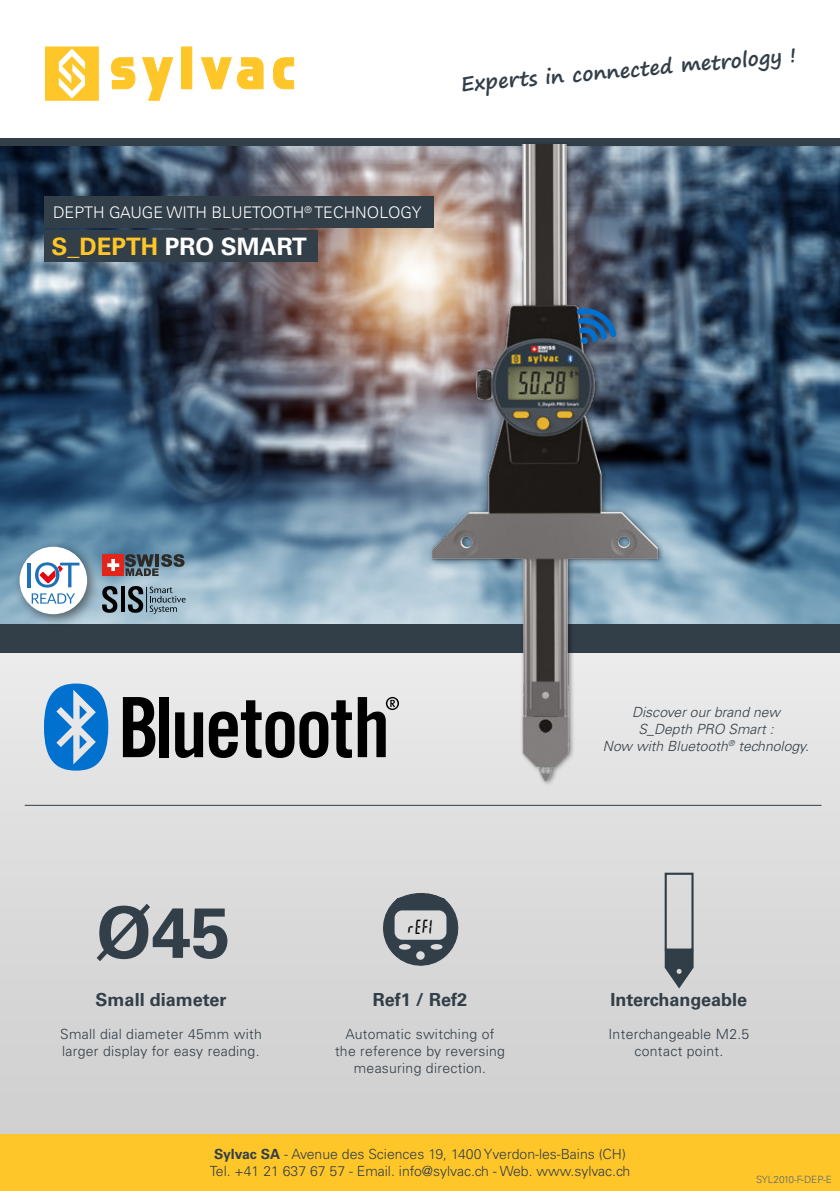
<style>
.page{position:relative;width:840px;height:1191px;background:#fff}
.page>*{position:absolute;margin:0;border:0;box-sizing:border-box;transform-origin:0 0}
.t1{font:700 24px "Univers LT Std";color:#fff}
.t2{font:700 20px "Segoe Print";color:#323e48}
.t3{font:700 18px "Univers LT Std";color:#323e48}
.t4{font:16.2px "LCD Sylvac";color:#000}
.t5{font:300 16px "Univers LT Std";color:#fff}
.t6{font:300 14px/16.8px "Univers LT Std";letter-spacing:.02em;color:#323e48;text-align:center}
.t7{font:300 14px/16.8px "Univers LT Std";color:#323e48;text-align:center}
.t8{font:italic 300 14px/16.8px "Univers LT Std";color:#323e48;text-align:center}
.t9{font:300 10px "Univers LT Std";color:#5b6670}
.s1{color:#ffc629}
.s2{font-weight:700}
</style>
<div class="page">
<svg style="left:0;top:652px;width:839px;height:482px;background:#d9d9d9"></svg>
<div style="left:0;top:1134px;width:839px;height:57px;background:#ffc629"></div>
<img style="left:0;top:146px;width:839px;height:478px">
<div style="left:181px;top:47px;width:11px;height:42px;background:#ffc629"></div>
<svg style="left:142px;top:57px;width:31px;height:43px"></svg>
<svg style="left:201px;top:57px;width:30px;height:32px"></svg>
<svg style="left:237px;top:57px;width:26px;height:32px"></svg>
<svg style="left:273px;top:57px;width:21px;height:32px"></svg>
<svg style="left:111px;top:57px;width:24px;height:32px"></svg>
<svg style="left:45px;top:47px;width:53px;height:53px"></svg>
<div style="left:0;top:624px;width:839px;height:28px;background:#323e48"></div>
<svg style="left:123px;top:697px;width:32px;height:60px;background:#3c3c3c"></svg>
<div style="left:159px;top:697px;width:10px;height:60px;background:#000"></div>
<svg style="left:175px;top:712px;width:28px;height:46px"></svg>
<svg style="left:44px;top:683px;width:64px;height:87px;background:#519ad6"></svg>
<svg style="left:209px;top:697px;width:174px;height:61px;background:#7c7c7c"></svg>
<hr style="left:25px;top:805px;width:796px;height:1px;background:#323e48">
<div style="left:0;top:139px;width:839px;height:7px;background:#323e48"></div>
<svg style="left:97px;top:903px;width:130px;height:58px;background:#8a9094"></svg>
<svg style="left:379px;top:891px;width:83px;height:78px;background:#7d8389"></svg>
<div style="left:394px;top:910px;width:52px;height:29px;background:#dcdcdc;border-radius:8px"></div>
<div style="left:398px;top:944px;width:12px;height:5px;background:#dcdcdc;border-radius:50%"></div>
<div style="left:430px;top:944px;width:12px;height:5px;background:#dcdcdc;border-radius:50%"></div>
<div style="left:416px;top:951px;width:8px;height:8px;background:#dcdcdc;border-radius:50%"></div>
<div style="left:664px;top:872px;width:29px;height:78px;border:2px solid #313e47"></div>
<svg style="left:664px;top:949px;width:29px;height:39px"></svg>
<svg style="left:125px;top:554px;width:59px;height:22px"></svg>
<div style="left:102px;top:554px;width:22px;height:22px;background:#e1251b"></div>
<svg style="left:107px;top:559px;width:12px;height:12px"></svg>
<svg style="left:120px;top:586px;width:4px;height:26px"></svg>
<svg style="left:102px;top:586px;width:16px;height:27px"></svg>
<svg style="left:128px;top:586px;width:57px;height:28px;background:#7b909c"></svg>
<div style="left:13px;top:540px;width:88px;height:88px;background:#000;opacity:.5"></div>
<div style="left:20px;top:547px;width:67px;height:67px;background:#fff;border-radius:50%"></div>
<svg style="left:32px;top:593px;width:43px;height:10px"></svg>
<hr style="left:27px;top:562px;width:4px;height:25px;background:#1d71b8">
<svg style="left:35px;top:562px;width:44px;height:25px"></svg>
<img style="left:383px;top:145px;width:310px;height:648px">
<div style="left:45px;top:197px;width:388px;height:31px;background:#323e48"></div>
<div style="left:44px;top:231px;width:273px;height:31px;background:#323e48"></div>
<svg style="left:576px;top:308px;width:40px;height:36px"></svg>
<h2 class="t2" style="left:460px;top:75px;width:338px;rotate:-5deg">Experts in connected metrology !</h2>
<p class="t5" style="left:53px;top:206px;width:370px">DEPTH GAUGE WITH BLUETOOTH<sup>®</sup> TECHNOLOGY</p>
<h1 class="t1" style="left:51px;top:237px;width:257px"><span class="s1">S_DEPTH</span> PRO SMART</h1>
<p class="t4" style="left:408px;top:918px;width:26px">rEf1</p>
<p class="t8" style="left:602px;top:705px;width:210px">Discover our brand new<br>S_Depth PRO Smart :<br>Now with Bluetooth<sup>®</sup> technology.</p>
<p class="t3" style="left:96px;top:992px;width:132px">Small diameter</p>
<p class="t6" style="left:60px;top:1027px;width:203px;text-align:left">Small dial diameter 45mm with larger display for easy reading.</p>
<p class="t3" style="left:373px;top:992px;width:96px">Ref1 / Ref2</p>
<p class="t6" style="left:335px;top:1027px;width:171px">Automatic switching of the reference by reversing measuring direction.</p>
<p class="t3" style="left:610px;top:992px;width:138px">Interchangeable</p>
<p class="t6" style="left:608px;top:1027px;width:142px">Interchangeable M2.5 contact point.</p>
<p class="t7" style="left:209px;top:1147px;width:422px"><span class="s2">Sylvac SA</span> - Avenue des Sciences 19, 1400 Yverdon-les-Bains (CH)<br>Tel. +41 21 637 67 57 - Email. info@sylvac.ch - Web. www.sylvac.ch</p>
<p class="t9" style="left:755px;top:1175px;width:77px">SYL2010-F-DEP-E</p>
</div>
